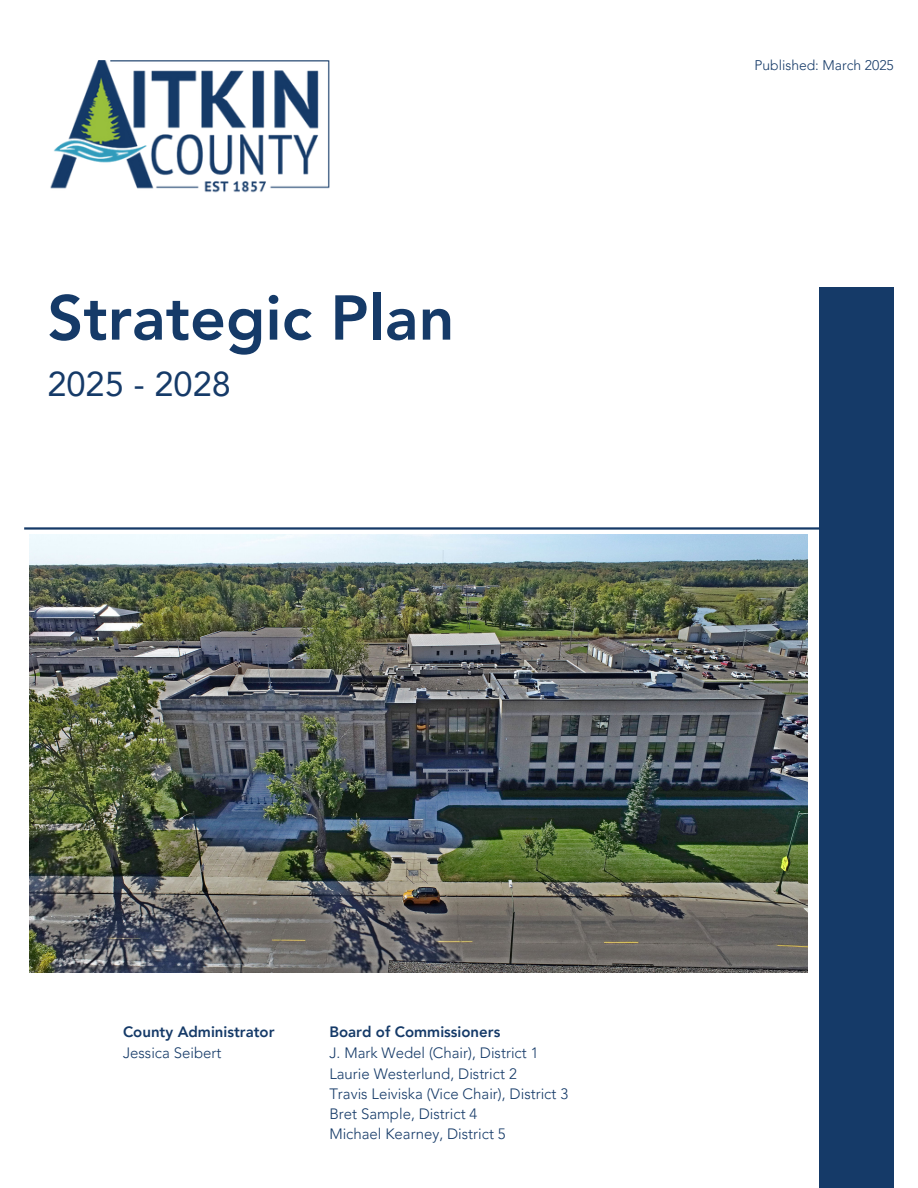
<style>
.page{position:relative;width:918px;height:1188px;background:#fff}
.page>*{position:absolute;margin:0;border:0;box-sizing:border-box;transform-origin:0 0}
.t1{font:800 62.55px "Avenir LT Pro";color:#153a68}
.t2{font:34.35px "Avenir LT Pro";color:#153a68}
.t3{font:300 15px "Avenir LT Pro";color:#153a68}
.t4{font:800 15px "Avenir LT Pro";color:#153a68}
.t5{font:300 13.95px "Avenir LT Pro";color:#153a68}
</style>
<div class="page">
<div style="left:819px;top:287px;width:75px;height:901px;background:#153a68"></div>
<hr style="left:24px;top:527px;width:870px;height:3px;background:#153a68">
<img style="left:50px;top:60px;width:280px;height:133px">
<img style="left:29px;top:534px;width:779px;height:438px">
<p class="t1" style="left:47px;top:292px;width:409px">Strategic Plan</p>
<h1 class="t2" style="left:47px;top:370px;width:185px">2025 - 2028</h1>
<p class="t5" style="left:754px;top:60px;width:141px">Published: March 2025</p>
<p class="t4" style="left:123px;top:1026px;width:153px">County Administrator</p>
<h3 class="t3" style="left:123px;top:1047px;width:100px">Jessica Seibert</h3>
<p class="t4" style="left:329px;top:1026px;width:172px">Board of Commissioners</p>
<p class="t3" style="left:329px;top:1047px;width:211px">J. Mark Wedel (Chair), District 1</p>
<h2 class="t3" style="left:329px;top:1067px;width:189px">Laurie Westerlund, District 2</h2>
<p class="t3" style="left:329px;top:1088px;width:240px">Travis Leiviska (Vice Chair), District 3</p>
<p class="t3" style="left:329px;top:1108px;width:150px">Bret Sample, District 4</p>
<h3 class="t3" style="left:329px;top:1128px;width:178px">Michael Kearney, District 5</h3>
</div>
